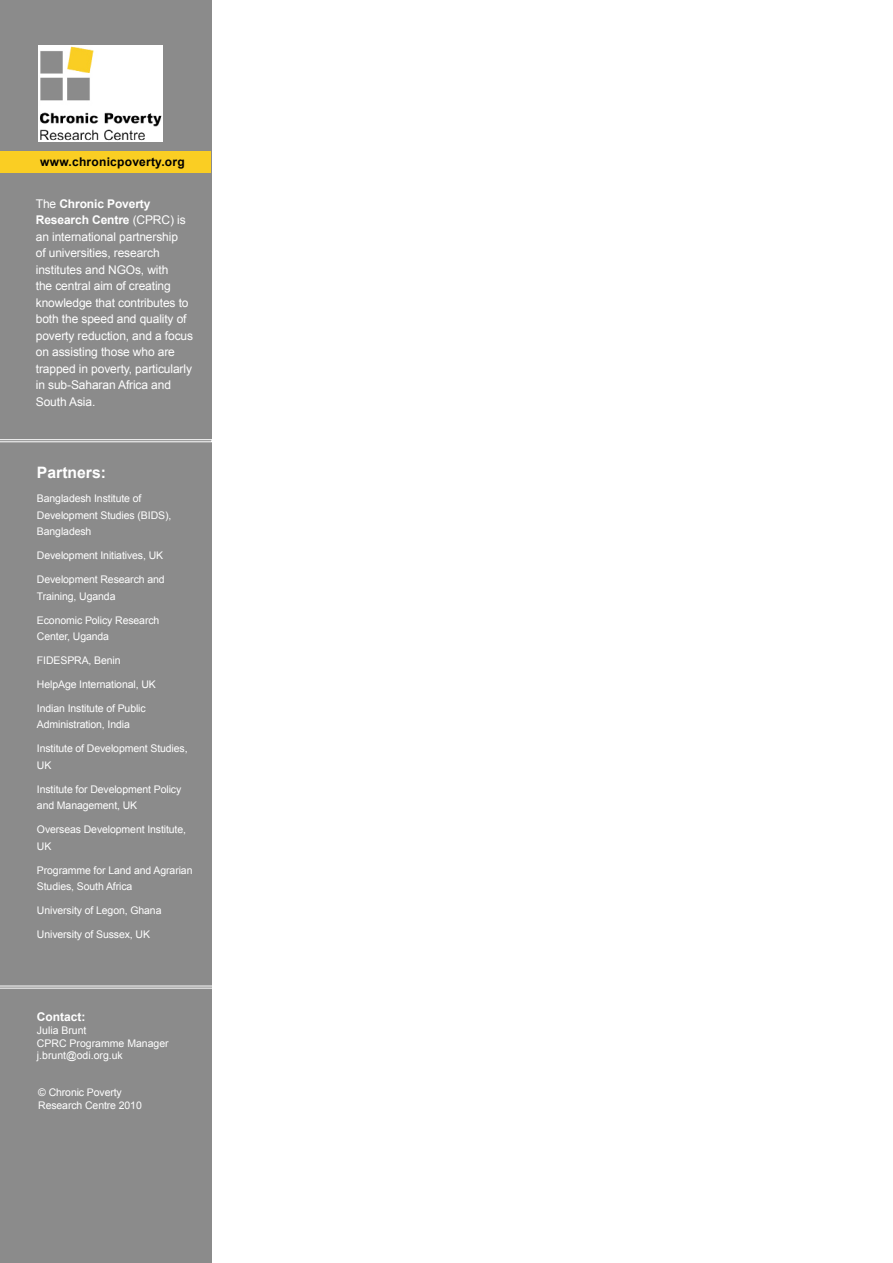
<style>
.page{position:relative;width:893px;height:1263px;background:#fff}
.page>*{position:absolute;margin:0;border:0;box-sizing:border-box;transform-origin:0 0}
.t1{font:700 15.75px "Arial";color:#fff}
.t2{font:12px/16.5px "Arial";letter-spacing:-.01em;color:#fff}
.References_Heading{font:700 12px "Arial";letter-spacing:.02em;color:#000}
.t3{font:700 12px "Arial";color:#fff}
.t4{font:10.5px/16.5px "Arial";letter-spacing:-.01em;color:#fff}
.s1{font-weight:700}
</style>
<div class="page">
<div style="left:0;top:0;width:211px;height:1263px;background:#8b8b8b"></div>
<div style="left:0;top:151px;width:211px;height:22px;background:#face23"></div>
<svg style="left:0;top:439px;width:212px;height:3px"></svg>
<svg style="left:0;top:986px;width:212px;height:2px"></svg>
<img style="left:38px;top:46px;width:125px;height:95px">
<p class="References_Heading" style="left:40px;top:154px;width:146px">www.chronicpoverty.org</p>
<p class="t2" style="left:36px;top:195px;width:159px">The <span class="s1">Chronic Poverty<br>Research Centre</span> (CPRC) is an international partnership<br>of universities, research institutes and NGOs, with<br>the central aim of creating knowledge that contributes to both the speed and quality of poverty reduction, and a focus on assisting those who are trapped in poverty, particularly in sub-Saharan Africa and<br>South Asia.</p>
<p class="t1" style="left:37px;top:462px;width:71px">Partners:</p>
<p class="t4" style="left:37px;top:490px;width:136px">Bangladesh Institute of<br>Development Studies (BIDS),<br>Bangladesh</p>
<p class="t4" style="left:37px;top:547px;width:128px">Development Initiatives, UK</p>
<p class="t4" style="left:37px;top:571px;width:129px">Development Research and<br>Training, Uganda</p>
<p class="t4" style="left:37px;top:612px;width:124px">Economic Policy Research<br>Center, Uganda</p>
<p class="t4" style="left:37px;top:652px;width:85px">FIDESPRA, Benin</p>
<p class="t4" style="left:37px;top:676px;width:120px">HelpAge International, UK</p>
<p class="t4" style="left:37px;top:700px;width:110px">Indian Institute of Public<br>Administration, India</p>
<p class="t4" style="left:37px;top:740px;width:152px">Institute of Development Studies,<br>UK</p>
<p class="t4" style="left:37px;top:781px;width:146px">Institute for Development Policy and Management, UK</p>
<p class="t4" style="left:37px;top:821px;width:151px">Overseas Development Institute,<br>UK</p>
<p class="t4" style="left:37px;top:862px;width:157px">Programme for Land and Agrarian<br>Studies, South Africa</p>
<p class="t4" style="left:37px;top:902px;width:126px">University of Legon, Ghana</p>
<p class="t4" style="left:37px;top:926px;width:115px">University of Sussex, UK</p>
<p class="t3" style="left:37px;top:1009px;width:50px">Contact:</p>
<p class="t4" style="left:37px;top:1022px;width:51px">Julia Brunt</p>
<p class="t4" style="left:37px;top:1035px;width:133px">CPRC Programme Manager</p>
<p class="t4" style="left:37px;top:1047px;width:87px">j.brunt@odi.org.uk</p>
<p class="t4" style="left:38px;top:1084px;width:85px">© Chronic Poverty</p>
<p class="t4" style="left:38px;top:1097px;width:105px">Research Centre 2010</p>
</div>
